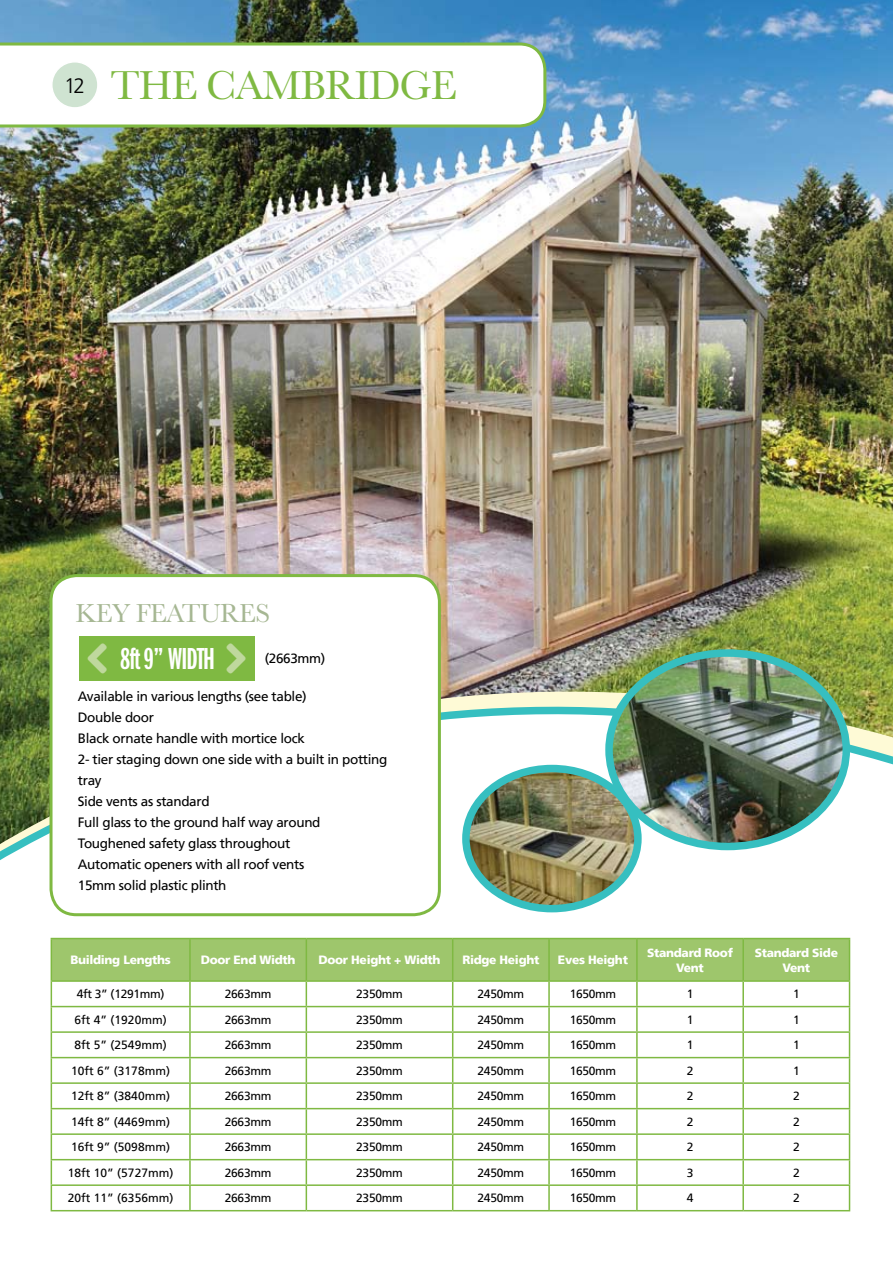
<style>
.page{position:relative;width:893px;height:1263px;background:#fff}
.page>*{position:absolute;margin:0;border:0;box-sizing:border-box;transform-origin:0 0}
.t1{font:42px "Baskerville";letter-spacing:-.025em;color:#7fb942}
.t2{font:31.5px "Franklin Gothic LT Demi X Cmpr";letter-spacing:-.025em;color:#fff}
.t3{font:27px "Baskerville";letter-spacing:-.025em;color:#a6b793}
.t4{font:13.5px/21px "Frutiger LT";letter-spacing:-.025em;color:#000}
.t5{font:12px "Frutiger LT";letter-spacing:-.025em;color:#000}
.t6{font:12px "Frutiger LT";color:#000}
.t7{font:900 12px/15px "Frutiger LT";letter-spacing:-.025em;color:#fff;text-align:center}
.s1{font-family:"Frutiger CE";font-weight:300;font-size:21px;color:#000}
</style>
<div class="page">
<img style="left:0;top:0;width:893px;height:408px">
<img style="left:0;top:408px;width:893px;height:125px">
<img style="left:0;top:533px;width:893px;height:679px">
<img style="left:466px;top:768px;width:172px;height:141px">
<div style="left:462px;top:765px;width:180px;height:147px;border:8px solid #36bfc0;border-radius:50%"></div>
<img style="left:609px;top:653px;width:237px;height:193px">
<div style="left:605px;top:649px;width:245px;height:201px;border:8px solid #36bfc0;border-radius:50%"></div>
<svg style="left:51px;top:938px;width:799px;height:272px"></svg>
<hr style="left:51px;top:1210px;width:139px;height:1px;background:#7fb942">
<hr style="left:190px;top:1210px;width:116px;height:1px;background:#7fb942">
<hr style="left:306px;top:1210px;width:147px;height:1px;background:#7fb942">
<hr style="left:453px;top:1210px;width:96px;height:1px;background:#7fb942">
<hr style="left:549px;top:1210px;width:88px;height:1px;background:#7fb942">
<hr style="left:637px;top:1210px;width:106px;height:1px;background:#7fb942">
<hr style="left:743px;top:1210px;width:107px;height:1px;background:#7fb942">
<div style="left:51px;top:576px;width:388px;height:339px;background:#fff;border-radius:26px"></div>
<div style="left:50px;top:574px;width:391px;height:342px;border:3px solid #7fb942;border-radius:26px"></div>
<div style="left:79px;top:636px;width:176px;height:45px;background:#7fb942"></div>
<svg style="left:0;top:43px;width:546px;height:84px"></svg>
<div style="left:52px;top:62px;width:46px;height:46px;background:#cfe3d1;border-radius:50%"></div>
<div style="left:51px;top:61px;width:48px;height:48px;border:2px solid #fff;border-radius:50%"></div>
<h1 class="t1" style="left:64px;top:58px;width:335px"><span class="s1">12</span> THE CAMBRIDGE</h1>
<h3 class="t3" style="left:76px;top:596px;width:190px">KEY FEATURES</h3>
<h2 class="t2" style="left:120px;top:642px;width:97px">8ft 9” WIDTH</h2>
<p class="t4" style="left:78px;top:686px;width:311px">Available in various lengths (see table)<br>Double door<br>Black ornate handle with mortice lock<br>2- tier staging down one side with a built in potting tray<br>Side vents as standard<br>Full glass to the ground half way around<br>Toughened safety glass throughout<br>Automatic openers with all roof vents<br>15mm solid plastic plinth</p>
<p class="t4" style="left:265px;top:648px;width:62px">(2663mm)</p>
<p class="t7" style="left:70px;top:952px;width:102px">Building Lengths</p>
<p class="t7" style="left:201px;top:952px;width:96px">Door End Width</p>
<p class="t7" style="left:318px;top:952px;width:124px">Door Height + Width</p>
<p class="t7" style="left:462px;top:952px;width:79px">Ridge Height</p>
<p class="t7" style="left:558px;top:952px;width:72px">Eves Height</p>
<p class="t7" style="left:647px;top:945px;width:87px">Standard Roof<br>Vent</p>
<p class="t7" style="left:755px;top:945px;width:85px">Standard Side<br>Vent</p>
<p class="t5" style="left:77px;top:987px;width:89px">4ft 3” (1291mm)</p>
<p class="t5" style="left:225px;top:987px;width:48px">2663mm</p>
<p class="t5" style="left:356px;top:987px;width:48px">2350mm</p>
<p class="t5" style="left:478px;top:987px;width:48px">2450mm</p>
<p class="t5" style="left:570px;top:987px;width:48px">1650mm</p>
<p class="t5" style="left:687px;top:987px;width:8px">1</p>
<p class="t5" style="left:793px;top:987px;width:8px">1</p>
<p class="t6" style="left:75px;top:1012px;width:94px">6ft 4” (1920mm)</p>
<p class="t5" style="left:225px;top:1012px;width:48px">2663mm</p>
<p class="t5" style="left:356px;top:1012px;width:48px">2350mm</p>
<p class="t5" style="left:478px;top:1012px;width:48px">2450mm</p>
<p class="t5" style="left:570px;top:1012px;width:48px">1650mm</p>
<p class="t5" style="left:687px;top:1012px;width:8px">1</p>
<p class="t5" style="left:793px;top:1012px;width:8px">1</p>
<p class="t6" style="left:75px;top:1038px;width:94px">8ft 5” (2549mm)</p>
<p class="t5" style="left:225px;top:1038px;width:48px">2663mm</p>
<p class="t5" style="left:356px;top:1038px;width:48px">2350mm</p>
<p class="t5" style="left:478px;top:1038px;width:48px">2450mm</p>
<p class="t5" style="left:570px;top:1038px;width:48px">1650mm</p>
<p class="t5" style="left:687px;top:1038px;width:8px">1</p>
<p class="t5" style="left:793px;top:1038px;width:8px">1</p>
<p class="t6" style="left:71px;top:1064px;width:100px">10ft 6” (3178mm)</p>
<p class="t5" style="left:225px;top:1064px;width:48px">2663mm</p>
<p class="t5" style="left:356px;top:1064px;width:48px">2350mm</p>
<p class="t5" style="left:478px;top:1064px;width:48px">2450mm</p>
<p class="t5" style="left:570px;top:1064px;width:48px">1650mm</p>
<p class="t5" style="left:687px;top:1064px;width:8px">2</p>
<p class="t5" style="left:793px;top:1064px;width:8px">1</p>
<p class="t6" style="left:71px;top:1089px;width:100px">12ft 8” (3840mm)</p>
<p class="t5" style="left:225px;top:1089px;width:48px">2663mm</p>
<p class="t5" style="left:356px;top:1089px;width:48px">2350mm</p>
<p class="t5" style="left:478px;top:1089px;width:48px">2450mm</p>
<p class="t5" style="left:570px;top:1089px;width:48px">1650mm</p>
<p class="t5" style="left:687px;top:1089px;width:8px">2</p>
<p class="t5" style="left:793px;top:1089px;width:8px">2</p>
<p class="t6" style="left:71px;top:1115px;width:100px">14ft 8” (4469mm)</p>
<p class="t5" style="left:225px;top:1115px;width:48px">2663mm</p>
<p class="t5" style="left:356px;top:1115px;width:48px">2350mm</p>
<p class="t5" style="left:478px;top:1115px;width:48px">2450mm</p>
<p class="t5" style="left:570px;top:1115px;width:48px">1650mm</p>
<p class="t5" style="left:687px;top:1115px;width:8px">2</p>
<p class="t5" style="left:793px;top:1115px;width:8px">2</p>
<p class="t6" style="left:71px;top:1140px;width:100px">16ft 9” (5098mm)</p>
<p class="t5" style="left:225px;top:1140px;width:48px">2663mm</p>
<p class="t5" style="left:356px;top:1140px;width:48px">2350mm</p>
<p class="t5" style="left:478px;top:1140px;width:48px">2450mm</p>
<p class="t5" style="left:570px;top:1140px;width:48px">1650mm</p>
<p class="t5" style="left:687px;top:1140px;width:8px">2</p>
<p class="t5" style="left:793px;top:1140px;width:8px">2</p>
<p class="t6" style="left:68px;top:1166px;width:107px">18ft 10” (5727mm)</p>
<p class="t5" style="left:225px;top:1166px;width:48px">2663mm</p>
<p class="t5" style="left:356px;top:1166px;width:48px">2350mm</p>
<p class="t5" style="left:478px;top:1166px;width:48px">2450mm</p>
<p class="t5" style="left:570px;top:1166px;width:48px">1650mm</p>
<p class="t5" style="left:687px;top:1166px;width:8px">3</p>
<p class="t5" style="left:793px;top:1166px;width:8px">2</p>
<p class="t6" style="left:68px;top:1191px;width:107px">20ft 11” (6356mm)</p>
<p class="t5" style="left:225px;top:1191px;width:48px">2663mm</p>
<p class="t5" style="left:356px;top:1191px;width:48px">2350mm</p>
<p class="t5" style="left:478px;top:1191px;width:48px">2450mm</p>
<p class="t5" style="left:570px;top:1191px;width:48px">1650mm</p>
<p class="t5" style="left:687px;top:1191px;width:8px">4</p>
<p class="t5" style="left:793px;top:1191px;width:8px">2</p>
</div>
